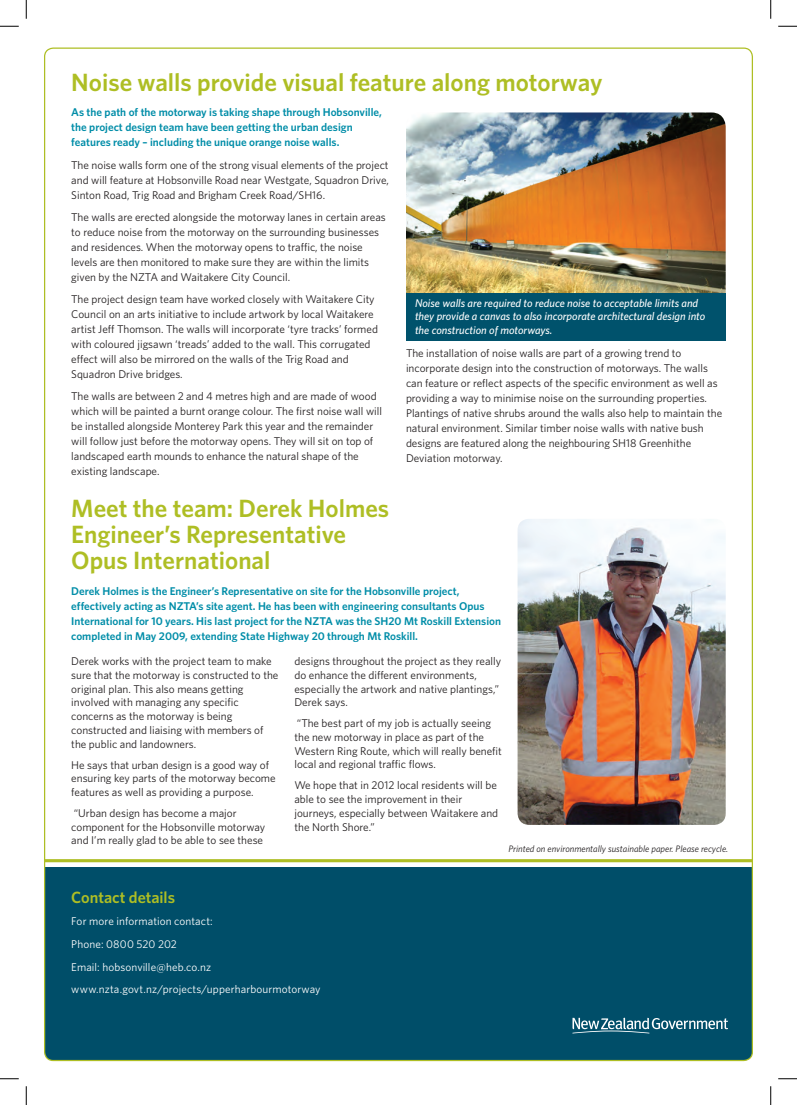
<style>
.page{position:relative;width:797px;height:1105px;background:#fff}
.page>*{position:absolute;margin:0;border:0;box-sizing:border-box;transform-origin:0 0}
.t1{font:600 25px/26.2px "Whitney";color:#aebe24}
.t2{font:600 16.25px "Whitney";letter-spacing:-.005em;color:#aebe24}
.t3{font:11.25px/15px "Whitney";color:#231f20}
.t4{font:600 11.25px/15px "Whitney";color:#008da8}
.t5{font:italic 500 11.25px/13.8px "Whitney";color:#fff}
.t6{font:11.25px/22.8px "Whitney";letter-spacing:.01em;color:#fff}
.t7{font:italic 9.38px "Whitney";color:#231f20}
</style>
<div class="page">
<hr style="left:44px;top:859px;width:709px;height:3px;background:#aebe24">
<div style="left:45px;top:867px;width:707px;height:193px;background:#004e69"></div>
<svg style="left:572px;top:1018px;width:156px;height:15px"></svg>
<img style="left:406px;top:112px;width:319px;height:181px">
<img style="left:517px;top:519px;width:208px;height:306px">
<div style="left:406px;top:293px;width:319px;height:48px;background:#00526c"></div>
<svg style="left:0;top:25px;width:19px;height:2px"></svg>
<svg style="left:778px;top:25px;width:19px;height:2px"></svg>
<svg style="left:0;top:1078px;width:19px;height:1px"></svg>
<svg style="left:778px;top:1078px;width:19px;height:1px"></svg>
<svg style="left:25px;top:0;width:2px;height:19px"></svg>
<svg style="left:25px;top:1086px;width:2px;height:19px"></svg>
<svg style="left:770px;top:0;width:1px;height:19px"></svg>
<svg style="left:770px;top:1086px;width:1px;height:19px"></svg>
<h1 class="t1" style="left:71px;top:69px;width:532px">Noise walls provide visual feature along motorway</h1>
<p class="t4" style="left:71px;top:105px;width:312px">As the path of the motorway is taking shape through Hobsonville, the project design team have been getting the urban design features ready – including the unique orange noise walls.</p>
<p class="t3" style="left:71px;top:157px;width:319px;text-align:justify">The noise walls form one of the strong visual elements of the project and will feature at Hobsonville Road near Westgate, Squadron Drive, Sinton Road, Trig Road and Brigham Creek Road/SH16.</p>
<p class="t3" style="left:71px;top:209px;width:316px">The walls are erected alongside the motorway lanes in certain areas to reduce noise from the motorway on the surrounding businesses and residences. When the motorway opens to traffic, the noise levels are then monitored to make sure they are within the limits given by the NZTA and Waitakere City Council.</p>
<p class="t3" style="left:71px;top:291px;width:308px">The project design team have worked closely with Waitakere City Council on an arts initiative to include artwork by local Waitakere artist Jeff Thomson. The walls will incorporate ‘tyre tracks’ formed with coloured jigsawn ‘treads’ added to the wall. This corrugated effect will also be mirrored on the walls of the Trig Road and Squadron Drive bridges.</p>
<p class="t3" style="left:71px;top:388px;width:312px">The walls are between 2 and 4 metres high and are made of wood which will be painted a burnt orange colour. The first noise wall will be installed alongside Monterey Park this year and the remainder will follow just before the motorway opens. They will sit on top of landscaped earth mounds to enhance the natural shape of the existing landscape.</p>
<h1 class="t1" style="left:71px;top:495px;width:319px">Meet the team: Derek Holmes<br>Engineer’s Representative<br>Opus International</h1>
<p class="t5" style="left:415px;top:296px;width:292px">Noise walls are required to reduce noise to acceptable limits and they provide a canvas to also incorporate architectural design into the construction of motorways.</p>
<p class="t3" style="left:406px;top:345px;width:318px">The installation of noise walls are part of a growing trend to incorporate design into the construction of motorways. The walls can feature or reflect aspects of the specific environment as well as providing a way to minimise noise on the surrounding properties.<br>Plantings of native shrubs around the walls also help to maintain the natural environment. Similar timber noise walls with native bush designs are featured along the neighbouring SH18 Greenhithe Deviation motorway.</p>
<p class="t4" style="left:71px;top:583px;width:431px">Derek Holmes is the Engineer’s Representative on site for the Hobsonville project, effectively acting as NZTA’s site agent. He has been with engineering consultants Opus International for 10 years. His last project for the NZTA was the SH20 Mt Roskill Extension completed in May 2009, extending State Highway 20 through Mt Roskill.</p>
<p class="t3" style="left:71px;top:654px;width:209px;line-height:13.8px">Derek works with the project team to make sure that the motorway is constructed to the original plan. This also means getting involved with managing any specific concerns as the motorway is being constructed and liaising with members of the public and landowners.</p>
<p class="t3" style="left:71px;top:758px;width:206px;line-height:13.8px">He says that urban design is a good way of ensuring key parts of the motorway become features as well as providing a purpose.</p>
<p class="t3" style="left:71px;top:806px;width:195px;line-height:13.8px">“Urban design has become a major component for the Hobsonville motorway and I’m really glad to be able to see these</p>
<p class="t3" style="left:294px;top:654px;width:208px;line-height:13.8px">designs throughout the project as they really do enhance the different environments, especially the artwork and native plantings,” Derek says.</p>
<p class="t3" style="left:294px;top:716px;width:209px;line-height:13.8px">“The best part of my job is actually seeing the new motorway in place as part of the Western Ring Route, which will really benefit local and regional traffic flows.</p>
<p class="t3" style="left:294px;top:778px;width:205px;line-height:13.8px">We hope that in 2012 local residents will be able to see the improvement in their journeys, especially between Waitakere and the North Shore.”</p>
<p class="t7" style="left:508px;top:843px;width:221px">Printed on environmentally sustainable paper. Please recycle.</p>
<h2 class="t2" style="left:71px;top:887px;width:105px">Contact details</h2>
<p class="t6" style="left:71px;top:910px;width:251px">For more information contact:<br>Phone: 0800 520 202<br>Email: hobsonville@heb.co.nz www.nzta.govt.nz/projects/upperharbourmotorway</p>
</div>
